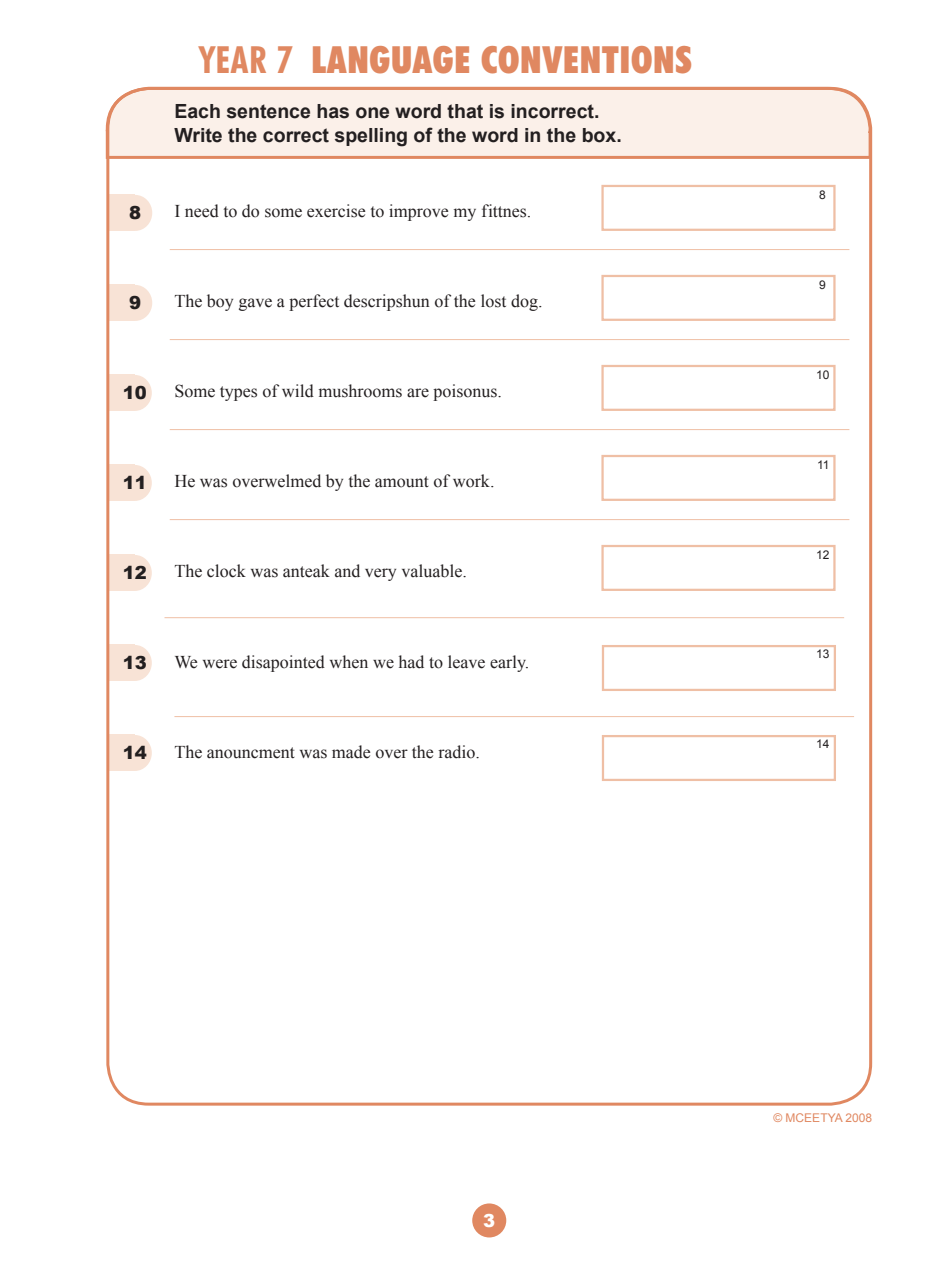
<style>
.page{position:relative;width:936px;height:1263px;background:#fff}
.page>*{position:absolute;margin:0;border:0;box-sizing:border-box;transform-origin:0 0}
.t1{font:900 condensed 37.5px "Futura BT";letter-spacing:.02em;color:#e08861}
.t2{font:700 19.5px/24px "Arial";color:#231f20}
.t3{font:18px "Times New Roman";color:#231f20}
.t4{font:900 18px "Arial";color:#231f20}
.t5{font:12px "Arial";color:#e08861}
.t6{font:12px "Arial";color:#231f20}
.s1{font-weight:700}
</style>
<div class="page">
<div style="left:109px;top:195px;width:26px;height:36px;background:#f8e3d6"></div>
<div style="left:118px;top:195px;width:34px;height:36px;background:#f8e3d6;border-radius:50%"></div>
<hr style="left:164px;top:617px;width:680px;height:1px;background:#efbfa5">
<div style="left:109px;top:285px;width:26px;height:36px;background:#f8e3d6"></div>
<div style="left:118px;top:285px;width:34px;height:36px;background:#f8e3d6;border-radius:50%"></div>
<div style="left:601px;top:645px;width:234px;height:46px;border:2px solid #efbfa5"></div>
<hr style="left:174px;top:716px;width:680px;height:1px;background:#efbfa5">
<div style="left:601px;top:735px;width:234px;height:46px;border:2px solid #efbfa5"></div>
<svg style="left:105px;top:86px;width:768px;height:74px"></svg>
<div style="left:109px;top:375px;width:26px;height:36px;background:#f8e3d6"></div>
<div style="left:118px;top:375px;width:34px;height:36px;background:#f8e3d6;border-radius:50%"></div>
<div style="left:109px;top:465px;width:26px;height:36px;background:#f8e3d6"></div>
<div style="left:118px;top:465px;width:34px;height:36px;background:#f8e3d6;border-radius:50%"></div>
<div style="left:109px;top:555px;width:26px;height:36px;background:#f8e3d6"></div>
<div style="left:118px;top:555px;width:34px;height:36px;background:#f8e3d6;border-radius:50%"></div>
<div style="left:109px;top:645px;width:26px;height:36px;background:#f8e3d6"></div>
<div style="left:118px;top:645px;width:34px;height:36px;background:#f8e3d6;border-radius:50%"></div>
<div style="left:601px;top:185px;width:234px;height:46px;border:2px solid #efbfa5"></div>
<hr style="left:170px;top:249px;width:679px;height:1px;background:#efbfa5">
<hr style="left:170px;top:339px;width:679px;height:1px;background:#efbfa5">
<hr style="left:170px;top:429px;width:679px;height:1px;background:#efbfa5">
<div style="left:601px;top:275px;width:234px;height:46px;border:2px solid #efbfa5"></div>
<div style="left:601px;top:365px;width:234px;height:46px;border:2px solid #efbfa5"></div>
<div style="left:601px;top:455px;width:234px;height:46px;border:2px solid #efbfa5"></div>
<div style="left:109px;top:735px;width:26px;height:36px;background:#f8e3d6"></div>
<div style="left:118px;top:735px;width:34px;height:36px;background:#f8e3d6;border-radius:50%"></div>
<div style="left:601px;top:545px;width:234px;height:46px;border:2px solid #efbfa5"></div>
<hr style="left:170px;top:519px;width:679px;height:1px;background:#efbfa5">
<div style="left:472px;top:1203px;width:34px;height:34px;background:#e08861;border-radius:50%"></div>
<h1 class="t1" style="left:200px;top:36px;width:493px"><span class="s1">YEAR 7</span> LANGUAGE CONVENTIONS</h1>
<p class="t2" style="left:174px;top:100px;width:449px">Each sentence has one word that is incorrect.<br>Write the correct spelling of the word in the box.</p>
<p class="t6" style="left:819px;top:187px;width:8px">8</p>
<p class="t4" style="left:129px;top:203px;width:14px">8</p>
<p class="t3" style="left:174px;top:199px;width:358px">I need to do some exercise to improve my fittnes.</p>
<p class="t6" style="left:819px;top:277px;width:8px">9</p>
<p class="t4" style="left:129px;top:293px;width:14px">9</p>
<p class="t3" style="left:174px;top:289px;width:369px">The boy gave a perfect descripshun of the lost dog.</p>
<p class="t6" style="left:816px;top:367px;width:15px">10</p>
<p class="t4" style="left:123px;top:383px;width:26px">10</p>
<p class="t3" style="left:174px;top:379px;width:329px">Some types of wild mushrooms are poisonus.</p>
<p class="t6" style="left:817px;top:457px;width:14px">11</p>
<p class="t4" style="left:123px;top:473px;width:26px">11</p>
<p class="t3" style="left:174px;top:469px;width:321px">He was overwelmed by the amount of work.</p>
<p class="t6" style="left:816px;top:547px;width:15px">12</p>
<p class="t4" style="left:123px;top:563px;width:26px">12</p>
<p class="t3" style="left:174px;top:559px;width:294px">The clock was anteak and very valuable.</p>
<p class="t4" style="left:123px;top:653px;width:26px">13</p>
<p class="t3" style="left:174px;top:649px;width:356px">We were disapointed when we had to leave early.</p>
<p class="t6" style="left:816px;top:646px;width:15px">13</p>
<p class="t4" style="left:123px;top:743px;width:26px">14</p>
<p class="t3" style="left:174px;top:739px;width:307px">The anouncment was made over the radio.</p>
<p class="t6" style="left:816px;top:736px;width:15px">14</p>
<p class="t5" style="left:773px;top:1110px;width:100px">© MCEETYA 2008</p>
</div>
